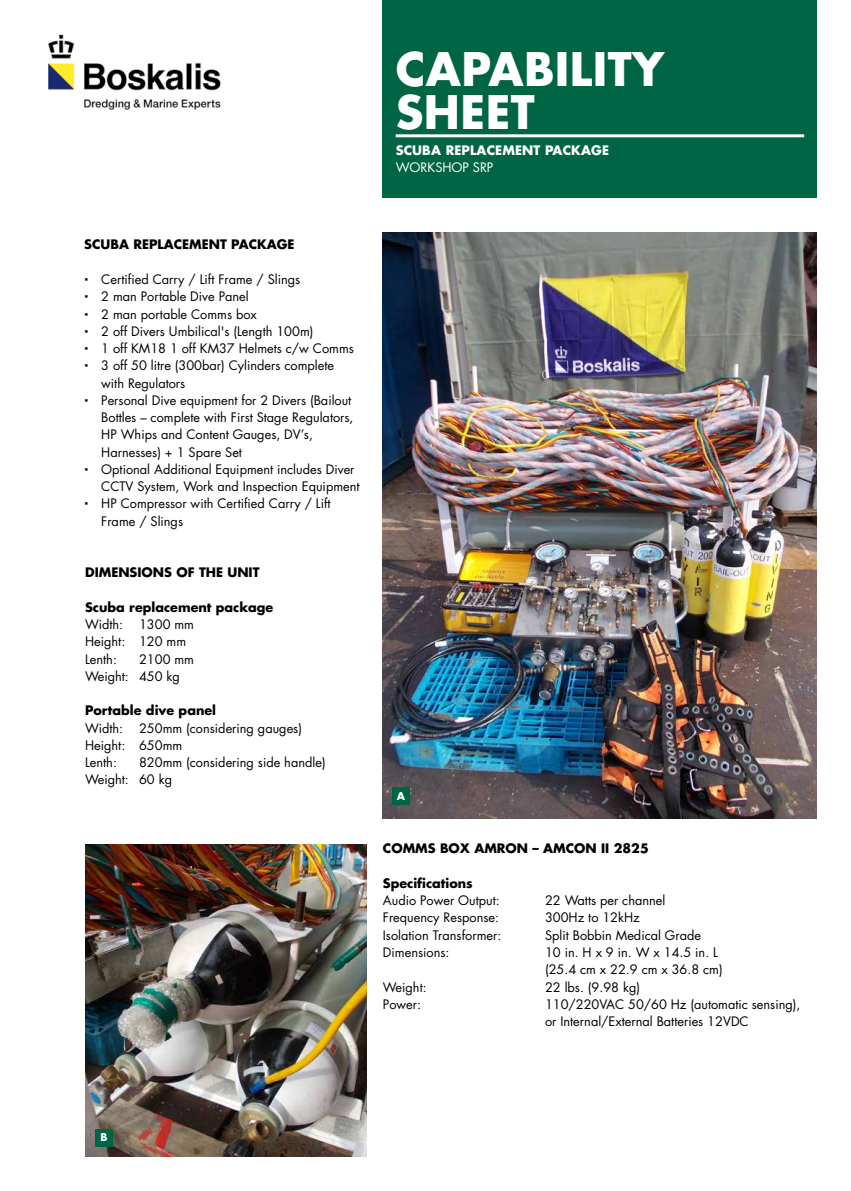
<style>
.page{position:relative;width:851px;height:1191px;background:#fff}
.page>*{position:absolute;margin:0;border:0;box-sizing:border-box;transform-origin:0 0}
.t1{font:700 45px/43px "Futura Std";letter-spacing:.01em;color:#fff}
.t2{font:12.75px/17.2px "Futura Std";color:#000}
.t3{font:700 12.75px "Futura Std";color:#000}
.t4{font:700 12.75px "Futura Std";letter-spacing:.01em;color:#fff}
.t5{font:12.75px "Futura Std";color:#fff}
.t6{font:700 10.5px "Futura Std";color:#fff}
</style>
<div class="page">
<img style="left:48px;top:34px;width:173px;height:76px">
<img style="left:383px;top:232px;width:433px;height:587px">
<div style="left:383px;top:0;width:433px;height:198px;background:#006544"></div>
<hr style="left:395px;top:134px;width:409px;height:3px;background:#fff">
<div style="left:392px;top:787px;width:17px;height:17px;background:#006544"></div>
<img style="left:85px;top:845px;width:281px;height:312px">
<div style="left:95px;top:1129px;width:17px;height:17px;background:#006544"></div>
<h1 class="t1" style="left:395px;top:47px;width:270px">CAPABILITY<br>SHEET</h1>
<p class="t4" style="left:395px;top:141px;width:215px">SCUBA REPLACEMENT PACKAGE</p>
<p class="t5" style="left:395px;top:159px;width:99px">WORKSHOP SRP</p>
<p class="t3" style="left:84px;top:236px;width:212px">SCUBA REPLACEMENT PACKAGE</p>
<p class="t2" style="left:101px;top:271px;width:260px">Certified Carry / Lift Frame / Slings<br>2 man Portable Dive Panel<br>2 man portable Comms box<br>2 off Divers Umbilical's (Length 100m)<br>1 off KM18 1 off KM37 Helmets c/w Comms 3 off 50 litre (300bar) Cylinders complete with Regulators<br>Personal Dive equipment for 2 Divers (Bailout Bottles – complete with First Stage Regulators, HP Whips and Content Gauges, DV’s, Harnesses) + 1 Spare Set<br>Optional Additional Equipment includes Diver CCTV System, Work and Inspection Equipment HP Compressor with Certified Carry / Lift Frame / Slings</p>
<p class="t3" style="left:85px;top:564px;width:176px">DIMENSIONS OF THE UNIT</p>
<p class="t3" style="left:85px;top:598px;width:190px">Scuba replacement package</p>
<p class="t2" style="left:85px;top:616px;width:110px">Width: 1300 mm<br>Height: 120 mm<br>Lenth:</p>
<p class="t2" style="left:85px;top:650px;width:110px;text-indent:54px">2100 mm<br>Weight: 450 kg</p>
<p class="t3" style="left:85px;top:702px;width:132px">Portable dive panel</p>
<p class="t2" style="left:85px;top:719px;width:218px">Width: 250mm (considering gauges)<br>Height: 650mm<br>Lenth:</p>
<p class="t2" style="left:85px;top:754px;width:242px;text-indent:54px">820mm (considering side handle)<br>Weight: 60 kg</p>
<p class="t6" style="left:396px;top:789px;width:10px">A</p>
<p class="t3" style="left:383px;top:840px;width:267px">COMMS BOX AMRON – AMCON II 2825</p>
<p class="t3" style="left:383px;top:874px;width:91px">Specifications</p>
<p class="t2" style="left:383px;top:892px;width:118px">Audio Power Output:</p>
<p class="t2" style="left:545px;top:892px;width:122px">22 Watts per channel</p>
<p class="t2" style="left:383px;top:909px;width:118px">Frequency Response:</p>
<p class="t2" style="left:545px;top:909px;width:96px">300Hz to 12kHz</p>
<p class="t2" style="left:383px;top:926px;width:120px">Isolation Transformer:</p>
<p class="t2" style="left:545px;top:926px;width:157px">Split Bobbin Medical Grade</p>
<p class="t2" style="left:383px;top:943px;width:68px">Dimensions:</p>
<p class="t2" style="left:545px;top:943px;width:179px">10 in. H x 9 in. W x 14.5 in. L (25.4 cm x 22.9 cm x 36.8 cm)</p>
<p class="t2" style="left:383px;top:978px;width:45px">Weight:</p>
<p class="t2" style="left:545px;top:978px;width:96px">22 lbs. (9.98 kg)</p>
<p class="t2" style="left:383px;top:995px;width:40px">Power:</p>
<p class="t2" style="left:545px;top:995px;width:257px">110/220VAC 50/60 Hz (automatic sensing), or Internal/External Batteries 12VDC</p>
<p class="t6" style="left:100px;top:1130px;width:9px">B</p>
</div>
